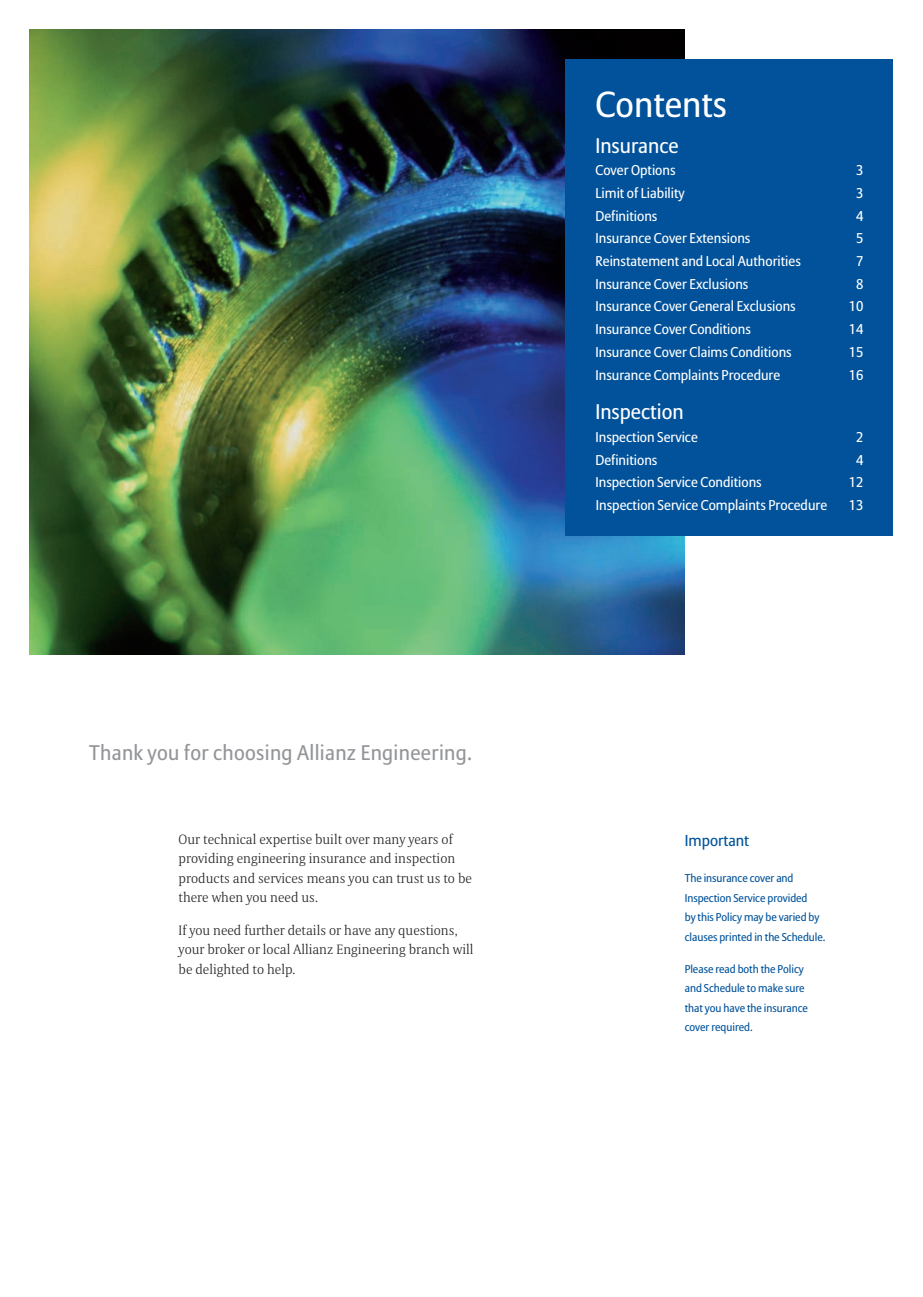
<style>
.page{position:relative;width:923px;height:1297px;background:#fff}
.page>*{position:absolute;margin:0;border:0;box-sizing:border-box;transform-origin:0 0}
.t1{font:36px "Allianz Sans";color:#fff}
.t2{font:21px "Allianz Sans";letter-spacing:.015em;color:#939598}
.t3{font:21px "Allianz Sans";color:#fff}
.t4{font:15.75px "Allianz Sans";color:#01529a}
.t5{font:14.1px "Allianz Sans";color:#fff}
.t6{font:300 13.5px/19.5px "Allianz Serif";color:#231f20}
.t7{font:11.25px/19.5px "Allianz Sans";letter-spacing:-.005em;color:#01529a}
</style>
<div class="page">
<img style="left:30px;top:30px;width:655px;height:625px">
<div style="left:566px;top:60px;width:327px;height:476px;background:#01529a"></div>
<h2 class="t2" style="left:89px;top:744px;width:384px">Thank you for choosing Allianz Engineering.</h2>
<p class="t6" style="left:179px;top:831px;width:295px">Our technical expertise built over many years of providing engineering insurance and inspection products and services means you can trust us to be there when you need us.</p>
<p class="t6" style="left:179px;top:922px;width:296px">If you need further details or have any questions, your broker or local Allianz Engineering branch will be delighted to help.</p>
<h1 class="t1" style="left:595px;top:89px;width:133px">Contents</h1>
<h2 class="t3" style="left:595px;top:136px;width:85px">Insurance</h2>
<p class="t5" style="left:595px;top:164px;width:82px">Cover Options</p>
<p class="t5" style="left:856px;top:164px;width:9px">3</p>
<p class="t5" style="left:595px;top:187px;width:91px">Limit of Liability</p>
<p class="t5" style="left:856px;top:187px;width:9px">3</p>
<p class="t5" style="left:595px;top:210px;width:63px">Definitions</p>
<p class="t5" style="left:856px;top:210px;width:9px">4</p>
<p class="t5" style="left:595px;top:232px;width:156px">Insurance Cover Extensions</p>
<p class="t5" style="left:856px;top:232px;width:9px">5</p>
<p class="t5" style="left:595px;top:255px;width:207px">Reinstatement and Local Authorities</p>
<p class="t5" style="left:856px;top:255px;width:9px">7</p>
<p class="t5" style="left:595px;top:278px;width:154px">Insurance Cover Exclusions</p>
<p class="t5" style="left:856px;top:278px;width:9px">8</p>
<p class="t5" style="left:595px;top:301px;width:202px">Insurance Cover General Exclusions</p>
<p class="t5" style="left:848px;top:301px;width:16px">10</p>
<p class="t5" style="left:595px;top:323px;width:157px">Insurance Cover Conditions</p>
<p class="t5" style="left:848px;top:323px;width:16px">14</p>
<p class="t5" style="left:595px;top:346px;width:198px">Insurance Cover Claims Conditions</p>
<p class="t5" style="left:848px;top:346px;width:16px">15</p>
<p class="t5" style="left:595px;top:369px;width:186px">Insurance Complaints Procedure</p>
<p class="t5" style="left:848px;top:369px;width:16px">16</p>
<h2 class="t3" style="left:595px;top:403px;width:90px">Inspection</h2>
<p class="t5" style="left:595px;top:431px;width:104px">Inspection Service</p>
<p class="t5" style="left:856px;top:431px;width:9px">2</p>
<p class="t5" style="left:595px;top:454px;width:63px">Definitions</p>
<p class="t5" style="left:856px;top:454px;width:9px">4</p>
<p class="t5" style="left:595px;top:477px;width:168px">Inspection Service Conditions</p>
<p class="t5" style="left:848px;top:477px;width:16px">12</p>
<p class="t5" style="left:596px;top:499px;width:233px">Inspection Service Complaints Procedure</p>
<p class="t5" style="left:848px;top:499px;width:16px">13</p>
<p class="t4" style="left:685px;top:833px;width:66px">Important</p>
<p class="t7" style="left:685px;top:869px;width:142px">The insurance cover and<br>Inspection Service provided<br>by this Policy may be varied by clauses printed in the Schedule.</p>
<p class="t7" style="left:685px;top:960px;width:125px">Please read both the Policy and Schedule to make sure that you have the insurance cover required.</p>
</div>
